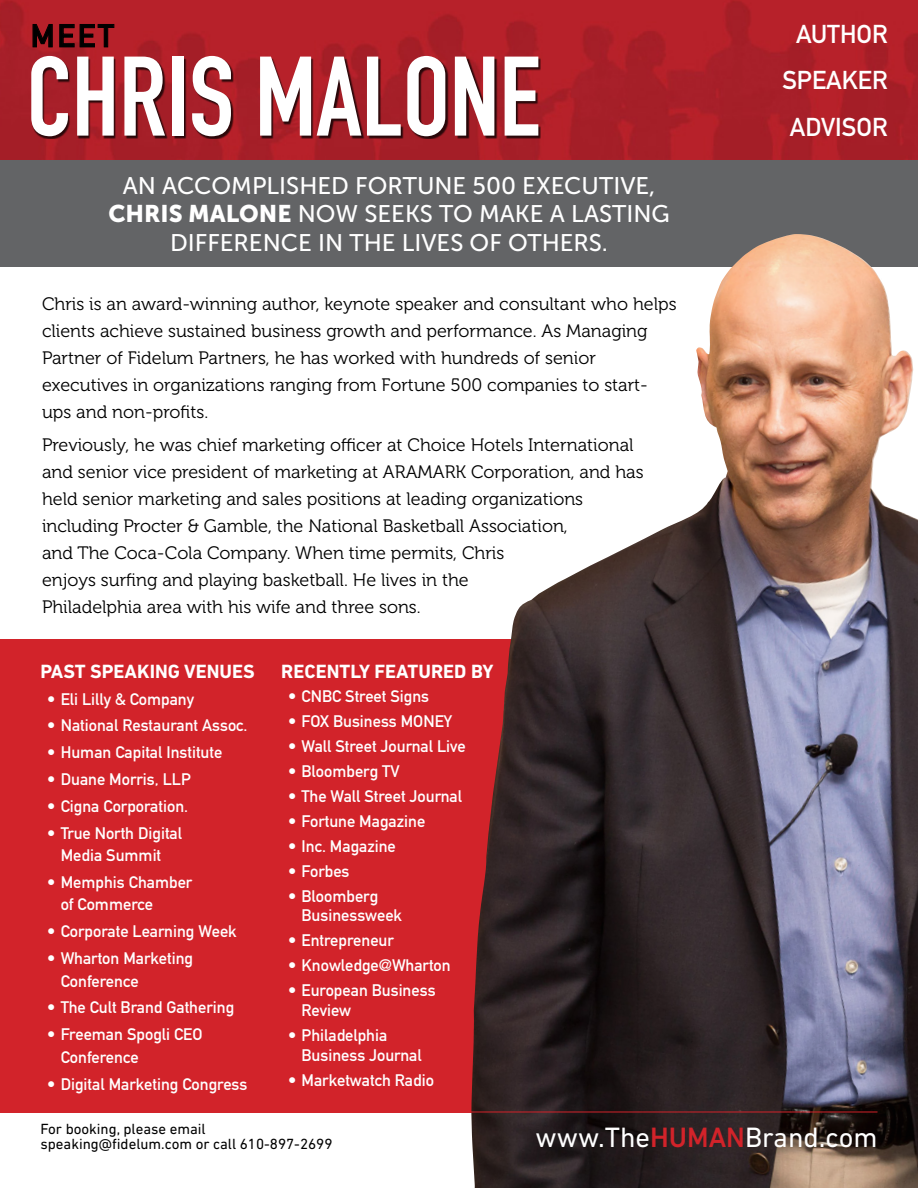
<style>
.page{position:relative;width:918px;height:1188px;background:#fff}
.page>*{position:absolute;margin:0;border:0;box-sizing:border-box;transform-origin:0 0}
.t1{font:111px "DIN Engschrift Std";color:#fff}
.t2{font:31.5px "DIN Mittelschrift Std";color:#000}
.t3{font:28.5px "DIN Next LT Pro";color:#fff}
.t4{font:25.5px/46.5px "DIN Mittelschrift Std";color:#fff;text-align:center}
.t5{font:24px/28.5px "Museo Sans 500";color:#fff;text-align:center}
.t6{font:700 19.5px "DIN Next LT Pro";color:#fff}
.t7{font:18px/27px "Museo 300";color:#000}
.t8{font:16.5px/22.5px "DIN Mittelschrift Std";color:#fff}
.t9{font:15px/15px "DIN Next LT Pro";color:#000}
.s1{font-family:"Museo Sans 900"}
.s2{font-weight:500;color:#d2232a}
</style>
<div class="page">
<div style="left:0;top:148px;width:918px;height:119px;background:#636466"></div>
<div style="left:0;top:639px;width:556px;height:473px;background:#d2232a"></div>
<img style="left:0;top:0;width:918px;height:159px">
<svg style="left:32px;top:24px;width:21px;height:24px"></svg>
<svg style="left:59px;top:24px;width:56px;height:24px"></svg>
<div style="left:33px;top:57px;width:508px;height:82px;background:#000;opacity:.75"></div>
<img style="left:471px;top:234px;width:447px;height:954px">
<hr style="left:40px;top:1112px;width:838px;height:1px;background:#d2232a">
<h2 class="t2" style="left:31px;top:17px;width:85px">MEET</h2>
<h1 class="t1" style="left:27px;top:32px;width:515px">CHRIS MALONE</h1>
<h3 class="t5" style="left:108px;top:172px;width:563px">AN ACCOMPLISHED FORTUNE 500 EXECUTIVE,<br><span class="s1">CHRIS MALONE</span> NOW SEEKS TO MAKE A LASTING<br>DIFFERENCE IN THE LIVES OF OTHERS.</h3>
<p class="t7" style="left:42px;top:290px;width:636px">Chris is an award-winning author, keynote speaker and consultant who helps clients achieve sustained business growth and performance. As Managing Partner of Fidelum Partners, he has worked with hundreds of senior executives in organizations ranging from Fortune 500 companies to start&shy;ups and non-profits.</p>
<p class="t7" style="left:42px;top:432px;width:603px">Previously, he was chief marketing officer at Choice Hotels International and senior vice president of marketing at ARAMARK Corporation, and has held senior marketing and sales positions at leading organizations including Procter &amp; Gamble, the National Basketball Association,<br>and The Coca-Cola Company. When time permits, Chris<br>enjoys surfing and playing basketball. He lives in the<br>Philadelphia area with his wife and three sons.</p>
<p class="t6" style="left:40px;top:660px;width:216px">PAST SPEAKING VENUES</p>
<p class="t8" style="left:47px;top:688px;width:148px">• Eli Lilly &amp; Company</p>
<p class="t8" style="left:47px;top:714px;width:202px">• National Restaurant Assoc.</p>
<p class="t8" style="left:47px;top:741px;width:177px">• Human Capital Institute</p>
<p class="t8" style="left:47px;top:768px;width:145px">• Duane Morris, LLP</p>
<p class="t8" style="left:47px;top:795px;width:142px">• Cigna Corporation.</p>
<p class="t8" style="left:47px;top:822px;width:136px;text-align:center">• True North Digital<br>Media Summit</p>
<p class="t8" style="left:61px;top:871px;width:133px;text-indent:-13px">• Memphis Chamber of Commerce</p>
<p class="t8" style="left:47px;top:920px;width:191px">• Corporate Learning Week</p>
<p class="t8" style="left:61px;top:947px;width:134px;text-indent:-13px">• Wharton Marketing<br>Conference</p>
<p class="t8" style="left:47px;top:996px;width:188px">• The Cult Brand Gathering</p>
<p class="t8" style="left:61px;top:1023px;width:143px;text-indent:-13px">• Freeman Spogli CEO<br>Conference</p>
<p class="t8" style="left:47px;top:1073px;width:202px">• Digital Marketing Congress</p>
<p class="t6" style="left:281px;top:660px;width:214px">RECENTLY FEATURED BY</p>
<p class="t8" style="left:288px;top:685px;width:143px">• CNBC Street Signs</p>
<p class="t8" style="left:288px;top:710px;width:166px">• FOX Business MONEY</p>
<p class="t8" style="left:288px;top:735px;width:179px">• Wall Street Journal Live</p>
<p class="t8" style="left:288px;top:760px;width:113px">• Bloomberg TV</p>
<p class="t8" style="left:288px;top:785px;width:176px">• The Wall Street Journal</p>
<p class="t8" style="left:288px;top:810px;width:139px">• Fortune Magazine</p>
<p class="t8" style="left:288px;top:835px;width:109px">• Inc. Magazine</p>
<p class="t8" style="left:288px;top:860px;width:63px">• Forbes</p>
<p class="t8" style="left:302px;top:886px;width:102px;line-height:20px;text-indent:-13px">• Bloomberg<br>Businessweek</p>
<p class="t8" style="left:288px;top:929px;width:107px">• Entrepreneur</p>
<p class="t8" style="left:288px;top:954px;width:164px">• Knowledge@Wharton</p>
<p class="t8" style="left:302px;top:981px;width:136px;line-height:20px;text-indent:-13px">• European Business<br>Review</p>
<p class="t8" style="left:302px;top:1025px;width:122px;line-height:20px;text-indent:-13px">• Philadelphia<br>Business Journal</p>
<p class="t8" style="left:288px;top:1069px;width:147px">• Marketwatch Radio</p>
<h3 class="t4" style="left:782px;top:11px;width:107px">AUTHOR<br>SPEAKER<br>ADVISOR</h3>
<p class="t9" style="left:40px;top:1121px;width:294px">For booking, please email speaking@fidelum.com or call 610-897-2699</p>
<h3 class="t3" style="left:536px;top:1121px;width:343px">www.The<span class="s2">HUMAN</span>Brand.com</h3>
</div>
